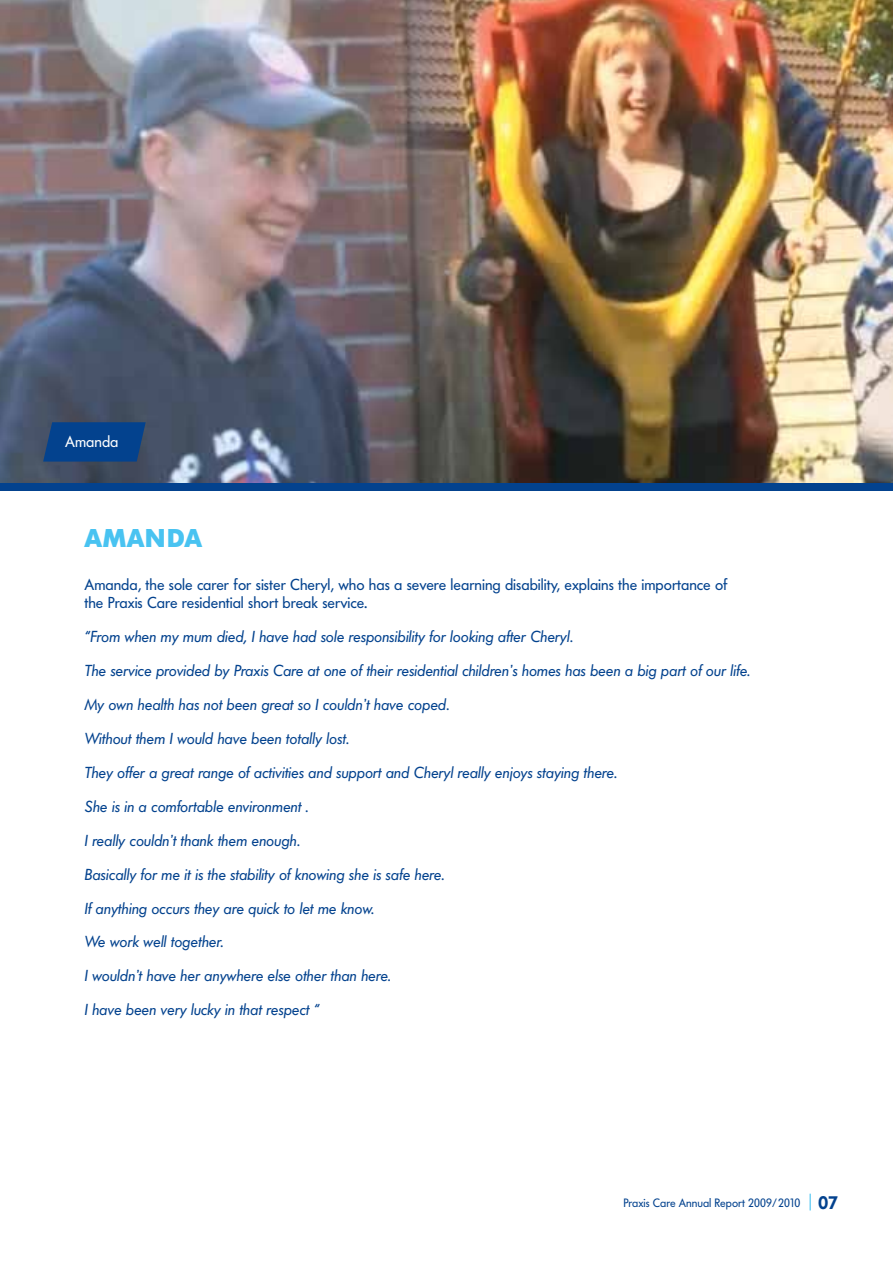
<style>
.page{position:relative;width:893px;height:1263px;background:#fff}
.page>*{position:absolute;margin:0;border:0;box-sizing:border-box;transform-origin:0 0}
.t1{font:700 25.5px "Futura BQ";letter-spacing:.02em;color:#49c3f1}
.t2{font:italic 15.75px/33.9px "Futura BQ";color:#03428e}
.t3{font:15.75px/18.9px "Futura BQ";color:#03428e}
.t4{font:15.75px "Futura BQ";color:#fff}
.t5{font:12px "Futura BQ";color:#03428e}
.s1{font-weight:600;font-size:18px}
</style>
<div class="page">
<img style="left:0;top:0;width:893px;height:483px">
<svg style="left:810px;top:1194px;width:1px;height:16px"></svg>
<svg style="left:43px;top:422px;width:103px;height:40px;background:#094389"></svg>
<div style="left:0;top:483px;width:893px;height:7px;background:#03428e"></div>
<p class="t4" style="left:65px;top:432px;width:55px">Amanda</p>
<h1 class="t1" style="left:85px;top:522px;width:119px">AMANDA</h1>
<p class="t3" style="left:85px;top:575px;width:645px">Amanda, the sole carer for sister Cheryl, who has a severe learning disability, explains the importance of the Praxis Care residential short break service.</p>
<p class="t2" style="left:85px;top:620px;width:667px">“From when my mum died, I have had sole responsibility for looking after Cheryl.<br>The service provided by Praxis Care at one of their residential children’s homes has been a big part of our life.<br>My own health has not been great so I couldn’t have coped.<br>Without them I would have been totally lost.<br>They offer a great range of activities and support and Cheryl really enjoys staying there.<br>She is in a comfortable environment .<br>I really couldn’t thank them enough.<br>Basically for me it is the stability of knowing she is safe here.<br>If anything occurs they are quick to let me know.<br>We work well together.<br>I wouldn’t have her anywhere else other than here.<br>I have been very lucky in that respect “</p>
<p class="t5" style="left:623px;top:1195px;width:216px">Praxis Care Annual Report 2009/2010 <span class="s1">07</span></p>
</div>
